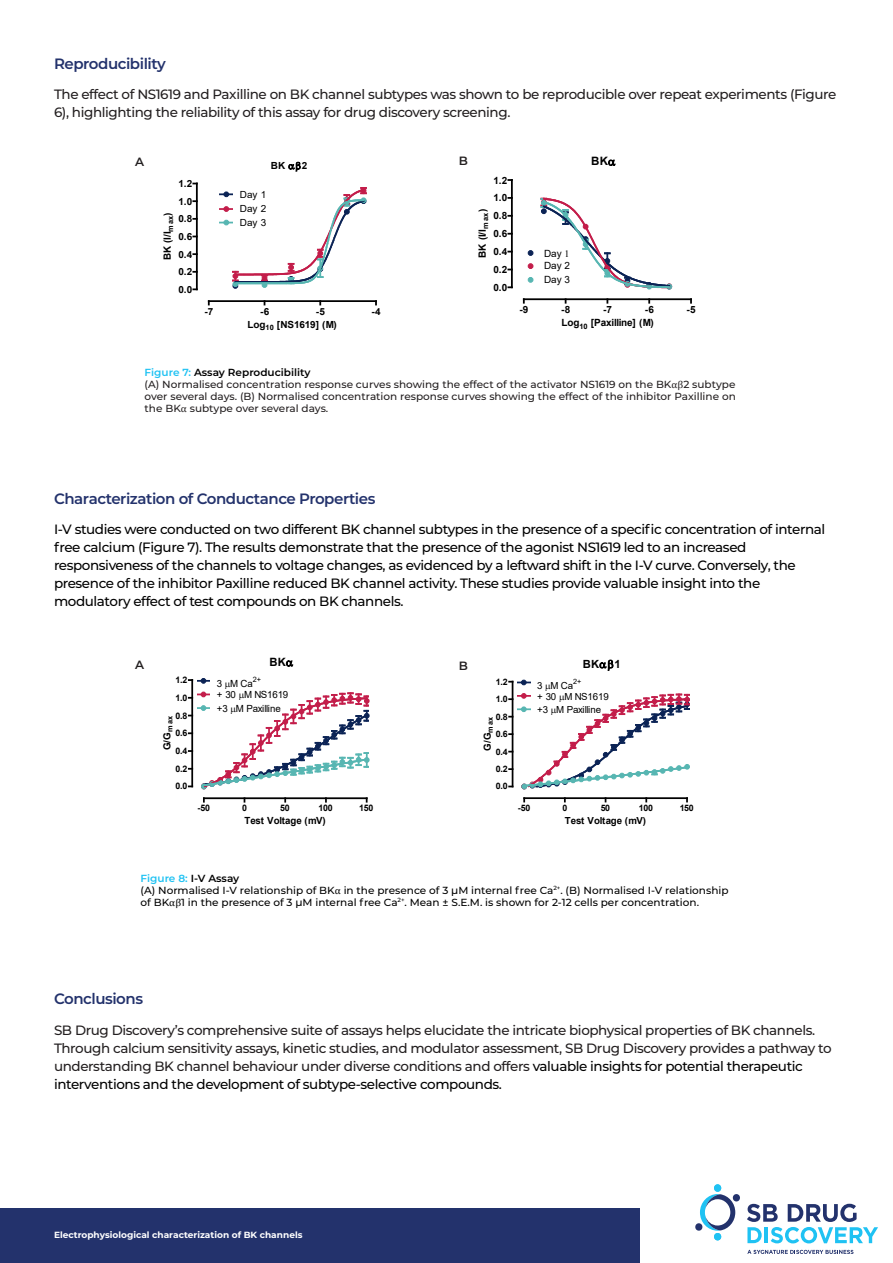
<style>
.page{position:relative;width:893px;height:1263px;background:#fff}
.page>*{position:absolute;margin:0;border:0;box-sizing:border-box;transform-origin:0 0}
.t1{font:600 15px "Montserrat";letter-spacing:-.03em;color:#23326c}
.t2{font:500 13.5px/18px "Montserrat";letter-spacing:-.03em;color:#000}
.t3{font:500 13.5px/18px "Montserrat";letter-spacing:-.03em;color:#231f20}
.t4{font:600 12px "Montserrat";color:#231f20}
.t5{font:700 11.55px "Arial";color:#000}
.t6{font:700 11.4px "Arial";color:#000}
.t7{font:700 11.25px "Arial";color:#000}
.t8{font:500 10.35px/12px "Montserrat";color:#231f20;text-align:justify}
.t9{font:500 10.35px/12px "Montserrat";color:#000}
.t10{font:600 10.35px "Montserrat";color:#000}
.t11{font:600 10.35px "Montserrat";color:#1fc2f3}
.t12{font:700 9.9px "Arial";letter-spacing:-.015em;color:#000}
.t13{font:9.9px/13.6px "Arial";letter-spacing:-.015em;color:#000}
.t14{font:700 9.75px "Arial";letter-spacing:-.01em;color:#000}
.t15{font:9.75px/14.7px "Arial";letter-spacing:-.015em;color:#000}
.t16{font:700 9px "Arial";letter-spacing:-.03em;color:#000}
.t17{font:700 8.85px "Montserrat";color:#fff}
.t18{font:700 8.85px "Arial";letter-spacing:-.03em;color:#000}
.t19{font:7.35px "Arial";color:#000}
.s1{color:#1fc2f3}
.s2{font-family:"Cambria Math";font-weight:400}
.s3{color:#000}
</style>
<div class="page">
<div style="left:0;top:1209px;width:640px;height:54px;background:#23326c"></div>
<hr style="left:204px;top:797px;width:163px;height:2px;background:#000">
<hr style="left:209px;top:300px;width:167px;height:2px;background:#000">
<hr style="left:196px;top:183px;width:2px;height:106px;background:#000">
<svg style="left:220px;top:187px;width:146px;height:101px"></svg>
<hr style="left:524px;top:298px;width:167px;height:2px;background:#000">
<hr style="left:511px;top:180px;width:2px;height:107px;background:#000">
<svg style="left:528px;top:251px;width:5px;height:4px"></svg>
<svg style="left:528px;top:264px;width:5px;height:5px"></svg>
<svg style="left:528px;top:277px;width:5px;height:5px"></svg>
<svg style="left:747px;top:1250px;width:106px;height:4px"></svg>
<svg style="left:747px;top:1204px;width:131px;height:39px"></svg>
<div style="left:714px;top:1184px;width:7px;height:8px;background:#1fc2f3;border-radius:50%"></div>
<div style="left:714px;top:1233px;width:7px;height:7px;background:#1fc2f3;border-radius:50%"></div>
<svg style="left:695px;top:1194px;width:45px;height:37px"></svg>
<hr style="left:524px;top:797px;width:163px;height:2px;background:#000">
<svg style="left:189px;top:678px;width:180px;height:111px"></svg>
<svg style="left:541px;top:198px;width:131px;height:91px"></svg>
<svg style="left:509px;top:680px;width:180px;height:109px"></svg>
<p class="t1" style="left:54px;top:53px;width:113px">Reproducibility</p>
<p class="t3" style="left:54px;top:85px;width:784px">The effect of NS1619 and Paxilline on BK channel subtypes was shown to be reproducible over repeat experiments (Figure<br>6), highlighting the reliability of this assay for drug discovery screening.</p>
<p class="t4" style="left:135px;top:153px;width:10px">A</p>
<p class="t4" style="left:459px;top:152px;width:11px">B</p>
<p class="t14" style="left:271px;top:159px;width:16px">BK</p>
<p class="t14" style="left:302px;top:159px;width:7px">2</p>
<p class="t5" style="left:591px;top:153px;width:18px">BK</p>
<p class="t14" style="left:178px;top:177px;width:15px">1.2</p>
<p class="t12" style="left:493px;top:173px;width:15px">1.2</p>
<p class="t14" style="left:178px;top:194px;width:15px">1.0</p>
<p class="t12" style="left:160px;top:260px;width:49px;rotate:-90deg">BK (I/I<sub>max</sub>)</p>
<p class="t14" style="left:178px;top:212px;width:15px">0.8</p>
<p class="t14" style="left:178px;top:230px;width:15px">0.6</p>
<p class="t14" style="left:178px;top:247px;width:15px">0.4</p>
<p class="t14" style="left:178px;top:265px;width:15px">0.2</p>
<p class="t14" style="left:178px;top:283px;width:15px">0.0</p>
<p class="t15" style="left:240px;top:187px;width:28px">Day 1<br>Day 2</p>
<p class="t15" style="left:240px;top:215px;width:28px">Day 3</p>
<p class="t14" style="left:204px;top:305px;width:11px">-7</p>
<p class="t14" style="left:260px;top:305px;width:11px">-6</p>
<p class="t14" style="left:316px;top:305px;width:11px">-5</p>
<p class="t14" style="left:372px;top:305px;width:11px">-4</p>
<p class="t14" style="left:248px;top:318px;width:91px">Log<sub>10</sub> [NS1619] (M)</p>
<p class="t12" style="left:493px;top:191px;width:15px">1.0</p>
<p class="t12" style="left:475px;top:258px;width:50px;rotate:-90deg">BK (I/I<sub>max</sub>)</p>
<p class="t12" style="left:493px;top:209px;width:15px">0.8</p>
<p class="t12" style="left:493px;top:227px;width:15px">0.6</p>
<p class="t12" style="left:493px;top:245px;width:15px">0.4</p>
<p class="t12" style="left:493px;top:263px;width:15px">0.2</p>
<p class="t12" style="left:493px;top:280px;width:15px">0.0</p>
<p class="t13" style="left:544px;top:247px;width:27px;line-height:12.6px">Day<br>Day 2</p>
<p class="t13" style="left:544px;top:273px;width:27px">Day 3</p>
<p class="t12" style="left:561px;top:316px;width:94px">Log<sub>10</sub> [Paxilline] (M)</p>
<p class="t12" style="left:519px;top:303px;width:11px">-9</p>
<p class="t12" style="left:561px;top:303px;width:11px">-8</p>
<p class="t12" style="left:603px;top:303px;width:11px">-7</p>
<p class="t12" style="left:645px;top:303px;width:11px">-6</p>
<p class="t12" style="left:687px;top:303px;width:11px">-5</p>
<p class="t10" style="left:145px;top:365px;width:167px"><span class="s1">Figure 7:</span> Assay Reproducibility</p>
<p class="t8" style="left:145px;top:378px;width:593px">(A) Normalised concentration response curves showing the effect of the activator NS1619 on the BK<span class="s2">αβ</span>2 subtype over several days. (B) Normalised concentration response curves showing the effect of the inhibitor Paxilline on the BK<span class="s2">α</span> subtype over several days.</p>
<p class="t1" style="left:54px;top:488px;width:323px">Characterization of Conductance Properties</p>
<p class="t2" style="left:54px;top:520px;width:773px">I-V studies were conducted on two different BK channel subtypes in the presence of a specific concentration of internal free calcium (Figure 7). The results demonstrate that the presence of the agonist NS1619 led to an increased</p>
<p class="t2" style="left:54px;top:556px;width:743px">responsiveness of the channels to voltage changes, as evidenced by a leftward shift in the I-V curve. Conversely, the</p>
<p class="t2" style="left:54px;top:574px;width:708px">presence of the inhibitor Paxilline reduced BK channel activity. These studies provide valuable insight into the</p>
<p class="t2" style="left:54px;top:592px;width:351px">modulatory effect of test compounds on BK channels.</p>
<p class="t6" style="left:270px;top:654px;width:18px">BK</p>
<p class="t4" style="left:135px;top:656px;width:10px">A</p>
<p class="t4" style="left:459px;top:657px;width:11px">B</p>
<p class="t7" style="left:583px;top:656px;width:18px">BK</p>
<p class="t7" style="left:614px;top:656px;width:8px">1</p>
<p class="t16" style="left:175px;top:673px;width:13px">1.2</p>
<p class="t16" style="left:175px;top:691px;width:13px">1.0</p>
<p class="t16" style="left:175px;top:709px;width:13px">0.8</p>
<p class="t14" style="left:160px;top:750px;width:36px;rotate:-90deg">G/G<sub>max</sub></p>
<p class="t16" style="left:175px;top:727px;width:13px">0.6</p>
<p class="t16" style="left:175px;top:744px;width:13px">0.4</p>
<p class="t19" style="left:253px;top:675px;width:10px">2+</p>
<p class="t13" style="left:217px;top:688px;width:73px">+ 30 M NS1619 +3 M Paxilline</p>
<p class="t13" style="left:217px;top:677px;width:38px">3 M Ca</p>
<p class="t18" style="left:496px;top:675px;width:13px">1.2</p>
<p class="t18" style="left:496px;top:693px;width:13px">1.0</p>
<p class="t18" style="left:496px;top:710px;width:13px">0.8</p>
<p class="t14" style="left:480px;top:751px;width:36px;rotate:-90deg">G/G<sub>max</sub></p>
<p class="t18" style="left:496px;top:728px;width:13px">0.6</p>
<p class="t18" style="left:496px;top:745px;width:13px">0.4</p>
<p class="t19" style="left:573px;top:676px;width:10px">2+</p>
<p class="t15" style="left:537px;top:689px;width:73px;line-height:13.4px">+ 30 M NS1619 +3 M Paxilline</p>
<p class="t15" style="left:537px;top:678px;width:38px">3 M Ca</p>
<p class="t16" style="left:175px;top:762px;width:13px">0.2</p>
<p class="t18" style="left:496px;top:763px;width:13px">0.2</p>
<p class="t16" style="left:175px;top:780px;width:13px">0.0</p>
<p class="t18" style="left:496px;top:780px;width:13px">0.0</p>
<p class="t16" style="left:197px;top:802px;width:14px">-50</p>
<p class="t16" style="left:242px;top:802px;width:6px">0</p>
<p class="t16" style="left:280px;top:802px;width:11px">50</p>
<p class="t16" style="left:319px;top:802px;width:16px">100</p>
<p class="t16" style="left:359px;top:802px;width:16px">150</p>
<p class="t18" style="left:518px;top:801px;width:14px">-50</p>
<p class="t18" style="left:562px;top:801px;width:6px">0</p>
<p class="t18" style="left:601px;top:801px;width:11px">50</p>
<p class="t18" style="left:639px;top:801px;width:16px">100</p>
<p class="t18" style="left:680px;top:801px;width:16px">150</p>
<p class="t12" style="left:245px;top:813px;width:83px">Test Voltage (mV)</p>
<p class="t14" style="left:565px;top:813px;width:83px">Test Voltage (mV)</p>
<p class="t11" style="left:141px;top:870px;width:100px">Figure 8: <span class="s3">I-V Assay</span></p>
<p class="t9" style="left:141px;top:883px;width:589px">(A) Normalised I-V relationship of BK<span class="s2">α</span> in the presence of 3 µM internal free Ca<sup>2+</sup>. (B) Normalised I-V relationship of BK<span class="s2">αβ</span>1 in the presence of 3 µM internal free Ca<sup>2+</sup>. Mean ± S.E.M. is shown for 2-12 cells per concentration.</p>
<p class="t1" style="left:54px;top:988px;width:91px">Conclusions</p>
<p class="t3" style="left:54px;top:1020px;width:779px">SB Drug Discovery’s comprehensive suite of assays helps elucidate the intricate biophysical properties of BK channels.<br>Through calcium sensitivity assays, kinetic studies, and modulator assessment, SB Drug Discovery provides a pathway to</p>
<p class="t3" style="left:54px;top:1056px;width:750px">understanding BK channel behaviour under diverse conditions and offers <span class="s3">valuable insights for potential therapeutic</span></p>
<p class="t2" style="left:54px;top:1074px;width:449px">interventions and the development of subtype-selective compounds.</p>
<p class="t17" style="left:54px;top:1229px;width:250px">Electrophysiological characterization of BK channels</p>
</div>
